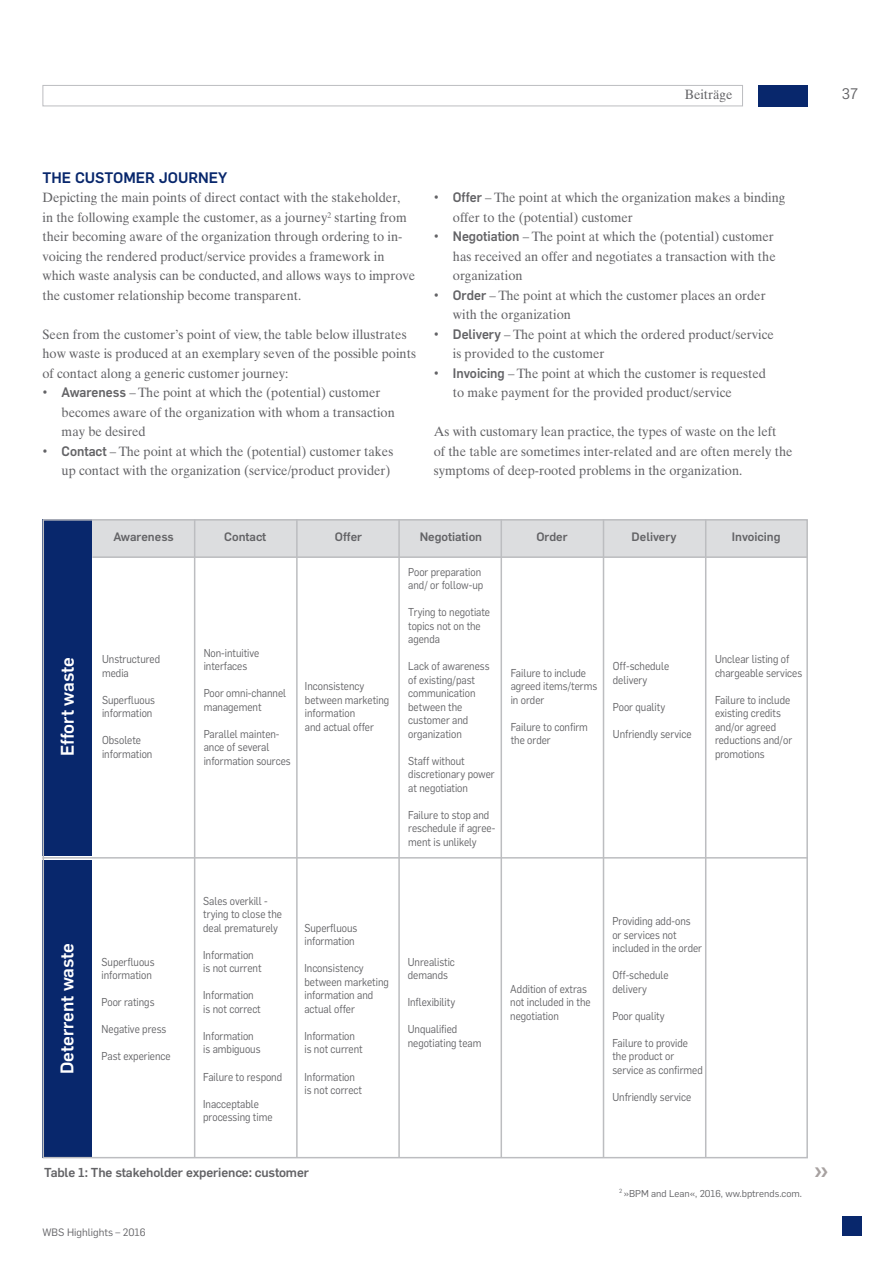
<style>
.page{position:relative;width:893px;height:1263px;background:#fff}
.page>*{position:absolute;margin:0;border:0;box-sizing:border-box;transform-origin:0 0}
.t1{font:500 18px "Flama";color:#fff}
.t2{font:500 15px "Flama";color:#08276c}
.t3{font:15px "Flama";color:#636366}
.t4{font:13.5px/19.5px "Times Ten LT";color:#636366;scale:.95 1}
.t5{font:500 12.75px "Flama";letter-spacing:-.01em;color:#636366}
.t6{font:500 12px "Flama";color:#636366}
.t7{font:11.25px/13.5px "Flama";color:#636366;scale:.9 1}
.t8{font:10.5px "Flama";color:#636366}
.t9{font:9.75px "Flama";color:#636366}
.s1{font-family:"Flama";font-weight:500}
</style>
<div class="page">
<div style="left:759px;top:85px;width:49px;height:21px;background:#08276c"></div>
<div style="left:43px;top:85px;width:700px;height:21px;border:1px solid #bcbdc0"></div>
<div style="left:842px;top:1216px;width:19px;height:20px;background:#08276c"></div>
<div style="left:43px;top:519px;width:764px;height:39px;background:#dcdddf"></div>
<div style="left:43px;top:519px;width:49px;height:337px;background:#08276c"></div>
<div style="left:43px;top:860px;width:49px;height:297px;background:#08276c"></div>
<hr style="left:194px;top:519px;width:1px;height:639px;background:#bcbdc0">
<hr style="left:398px;top:519px;width:2px;height:639px;background:#bcbdc0">
<hr style="left:501px;top:519px;width:1px;height:639px;background:#bcbdc0">
<hr style="left:603px;top:519px;width:1px;height:639px;background:#bcbdc0">
<hr style="left:705px;top:519px;width:1px;height:639px;background:#bcbdc0">
<hr style="left:296px;top:519px;width:2px;height:639px;background:#bcbdc0">
<hr style="left:93px;top:556px;width:714px;height:2px;background:#bcbdc0">
<hr style="left:43px;top:857px;width:765px;height:1px;background:#bcbdc0">
<p class="t4" style="left:685px;top:86px;width:52px">Beiträge</p>
<p class="t2" style="left:43px;top:166px;width:186px">THE CUSTOMER JOURNEY</p>
<p class="t4" style="left:43px;top:189px;width:394px">Depicting the main points of direct contact with the stakeholder,<br>in the following example the customer, as a journey<sup>2</sup> starting from their becoming aware of the organization through ordering to in&shy;voicing the rendered product/service provides a framework in which waste analysis can be conducted, and allows ways to improve the customer relationship become transparent.</p>
<p class="t4" style="left:43px;top:326px;width:395px">Seen from the customer’s point of view, the table below illustrates how waste is produced at an exemplary seven of the possible points of contact along a generic customer journey:</p>
<p class="t4" style="left:62px;top:384px;width:352px;text-indent:-19px"><span class="s1">• Awareness</span> – The point at which the (potential) customer becomes aware of the organization with whom a transaction may be desired</p>
<p class="t4" style="left:43px;top:443px;width:371px;text-align:right"><span class="s1">• Contact</span> – The point at which the (potential) customer takes up contact with the organization (service/product provider)</p>
<p class="t4" style="left:453px;top:189px;width:351px;text-indent:-19px"><span class="s1">• Offer</span> – The point at which the organization makes a binding offer to the (potential) customer</p>
<p class="t4" style="left:453px;top:228px;width:341px;text-indent:-19px"><span class="s1">• Negotiation</span> – The point at which the (potential) customer has received an offer and negotiates a transaction with the organization</p>
<p class="t4" style="left:453px;top:287px;width:331px;text-indent:-19px"><span class="s1">• Order</span> – The point at which the customer places an order with the organization</p>
<p class="t4" style="left:453px;top:326px;width:339px;text-indent:-19px"><span class="s1">• Delivery</span> – The point at which the ordered product/service is provided to the customer</p>
<p class="t4" style="left:453px;top:365px;width:331px;text-indent:-19px"><span class="s1">• Invoicing</span> – The point at which the customer is requested to make payment for the provided product/service</p>
<p class="t4" style="left:434px;top:423px;width:379px">As with customary lean practice, the types of waste on the left<br>of the table are sometimes inter-related and are often merely the symptoms of deep-rooted problems in the organization.</p>
<h1 class="t1" style="left:54px;top:756px;width:101px;rotate:-90deg">Effort waste</h1>
<h1 class="t1" style="left:54px;top:1074px;width:133px;rotate:-90deg">Deterrent waste</h1>
<p class="t6" style="left:113px;top:528px;width:62px">Awareness</p>
<p class="t6" style="left:224px;top:528px;width:44px">Contact</p>
<p class="t6" style="left:335px;top:528px;width:29px">Offer</p>
<p class="t6" style="left:420px;top:528px;width:64px">Negotiation</p>
<p class="t6" style="left:536px;top:528px;width:33px">Order</p>
<p class="t6" style="left:632px;top:528px;width:47px">Delivery</p>
<p class="t6" style="left:732px;top:528px;width:50px">Invoicing</p>
<p class="t7" style="left:102px;top:652px;width:66px">Unstructured media</p>
<p class="t7" style="left:102px;top:692px;width:60px">Superfluous information</p>
<p class="t7" style="left:102px;top:733px;width:57px">Obsolete information</p>
<p class="t7" style="left:102px;top:954px;width:60px">Superfluous information</p>
<p class="t7" style="left:102px;top:995px;width:60px">Poor ratings</p>
<p class="t7" style="left:102px;top:1022px;width:73px">Negative press</p>
<p class="t7" style="left:102px;top:1049px;width:78px">Past experience</p>
<p class="t7" style="left:204px;top:645px;width:63px">Non-intuitive interfaces</p>
<p class="t7" style="left:204px;top:685px;width:93px">Poor omni-channel management</p>
<p class="t7" style="left:204px;top:726px;width:98px">Parallel mainten&shy;ance of several information sources</p>
<p class="t7" style="left:305px;top:679px;width:95px">Inconsistency between marketing information<br>and actual offer</p>
<p class="t7" style="left:203px;top:893px;width:89px">Sales overkill - trying to close the deal prematurely</p>
<p class="t7" style="left:203px;top:947px;width:66px">Information is not current</p>
<p class="t7" style="left:203px;top:988px;width:66px">Information is not correct</p>
<p class="t7" style="left:203px;top:1028px;width:65px">Information is ambiguous</p>
<p class="t7" style="left:203px;top:1069px;width:89px">Failure to respond</p>
<p class="t7" style="left:203px;top:1096px;width:79px">Inacceptable processing time</p>
<p class="t7" style="left:304px;top:920px;width:60px">Superfluous information</p>
<p class="t7" style="left:304px;top:961px;width:95px">Inconsistency between marketing information and actual offer</p>
<p class="t7" style="left:304px;top:1028px;width:66px">Information is not current</p>
<p class="t7" style="left:304px;top:1069px;width:66px">Information is not correct</p>
<p class="t7" style="left:408px;top:564px;width:85px">Poor preparation and/ or follow-up</p>
<p class="t7" style="left:408px;top:604px;width:93px">Trying to negotiate topics not on the agenda</p>
<p class="t7" style="left:408px;top:658px;width:92px">Lack of awareness of existing/past communication between the customer and organization</p>
<p class="t7" style="left:408px;top:753px;width:98px">Staff without discretionary power at negotiation</p>
<p class="t7" style="left:408px;top:807px;width:98px">Failure to stop and reschedule if agree&shy;ment is unlikely</p>
<p class="t7" style="left:511px;top:665px;width:98px">Failure to include agreed items/terms in order</p>
<p class="t7" style="left:511px;top:719px;width:87px">Failure to confirm the order</p>
<p class="t7" style="left:613px;top:658px;width:64px">Off-schedule delivery</p>
<p class="t7" style="left:613px;top:699px;width:60px">Poor quality</p>
<p class="t7" style="left:613px;top:726px;width:89px">Unfriendly service</p>
<p class="t7" style="left:715px;top:652px;width:98px">Unclear listing of chargeable services</p>
<p class="t7" style="left:715px;top:692px;width:87px">Failure to include existing credits and/or agreed reductions and/or promotions</p>
<p class="t7" style="left:408px;top:954px;width:54px">Unrealistic demands</p>
<p class="t7" style="left:408px;top:995px;width:54px">Inflexibility</p>
<p class="t7" style="left:408px;top:1022px;width:83px">Unqualified negotiating team</p>
<p class="t7" style="left:510px;top:981px;width:91px">Addition of extras not included in the negotiation</p>
<p class="t7" style="left:612px;top:914px;width:101px">Providing add-ons or services not included in the order</p>
<p class="t7" style="left:612px;top:968px;width:64px">Off-schedule delivery</p>
<p class="t7" style="left:612px;top:1008px;width:60px">Poor quality</p>
<p class="t7" style="left:612px;top:1035px;width:102px">Failure to provide the product or service as confirmed</p>
<p class="t7" style="left:612px;top:1089px;width:89px">Unfriendly service</p>
<p class="t5" style="left:44px;top:1163px;width:266px">Table 1: The stakeholder experience: customer</p>
<p class="t8" style="left:43px;top:1224px;width:105px">WBS Highlights – 2016</p>
<p class="t9" style="left:619px;top:1186px;width:184px"><sup>2</sup> »BPM and Lean«, 2016, ww.bptrends.com.</p>
<p class="t3" style="left:842px;top:83px;width:18px">37</p>
</div>
